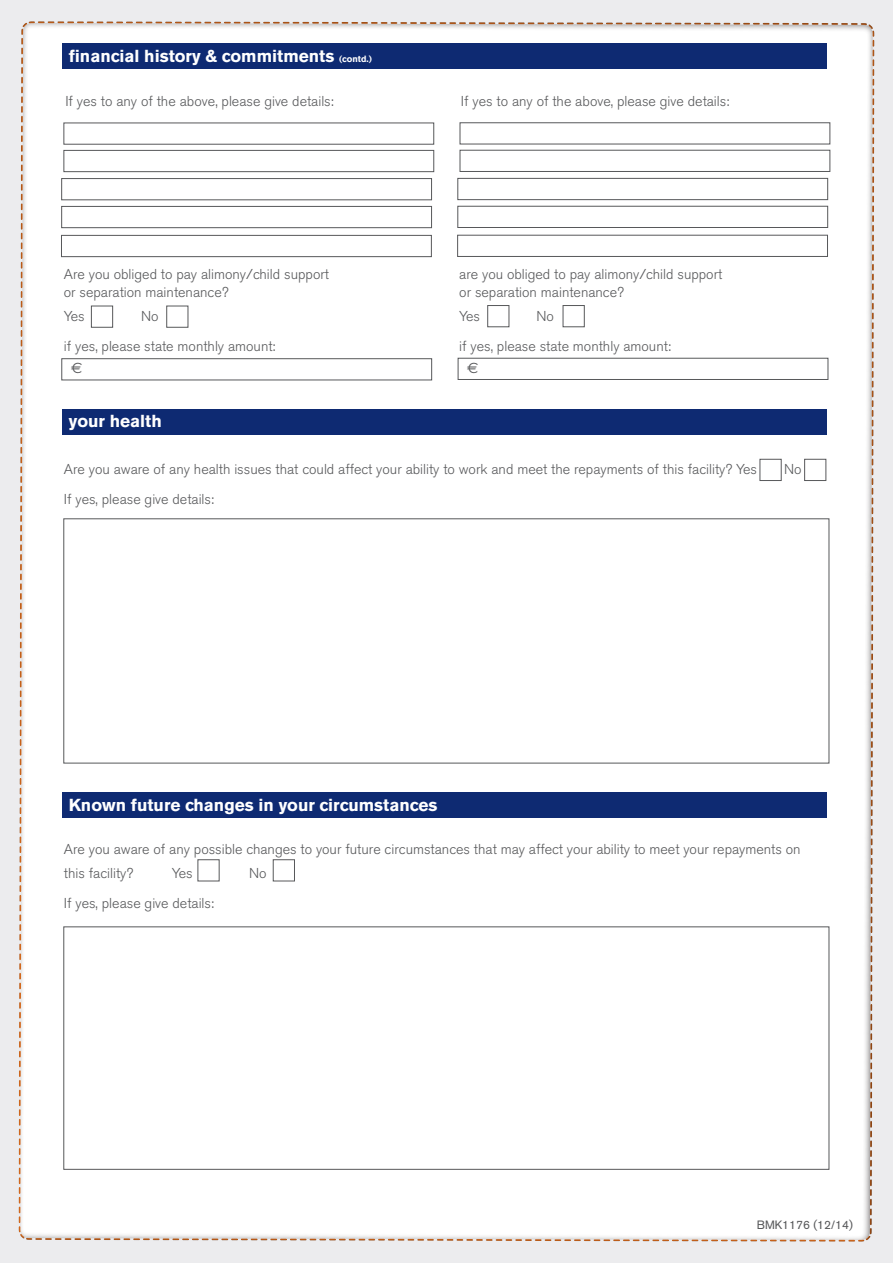
<style>
.page{position:relative;width:893px;height:1263px;background:#ececee}
.page>*{position:absolute;margin:0;border:0;box-sizing:border-box;transform-origin:0 0}
.t1{font:700 17.25px "Akzidenz Grotesk BE";color:#fff}
.t2{font:15px "Euro Sans";color:#57585a}
.t3{font:300 14.25px "Akzidenz Grotesk BE";color:#57585a}
.t4{font:12px "Akzidenz Grotesk BQ";color:#57585a}
.s1{font-size:9px}
</style>
<div class="page">
<div style="left:18px;top:21px;width:857px;height:1221px;background:#fff"></div>
<div style="left:62px;top:792px;width:765px;height:26px;background:#0e2a72"></div>
<div style="left:62px;top:410px;width:765px;height:25px;background:#0e2a72"></div>
<div style="left:62px;top:44px;width:765px;height:25px;background:#0e2a72"></div>
<svg style="left:61px;top:178px;width:767px;height:202px"></svg>
<svg style="left:63px;top:122px;width:767px;height:50px"></svg>
<svg style="left:759px;top:459px;width:67px;height:22px"></svg>
<svg style="left:197px;top:859px;width:98px;height:22px"></svg>
<p class="t1" style="left:69px;top:46px;width:305px">financial history &amp; commitments <span class="s1">(contd.)</span></p>
<p class="t3" style="left:65px;top:93px;width:270px">If yes to any of the above, please give details:</p>
<p class="t3" style="left:461px;top:93px;width:270px">If yes to any of the above, please give details:</p>
<p class="t3" style="left:64px;top:266px;width:267px">Are you obliged to pay alimony/child support</p>
<p class="t3" style="left:64px;top:284px;width:166px">or separation maintenance?</p>
<p class="t3" style="left:64px;top:308px;width:22px">Yes</p>
<p class="t3" style="left:141px;top:308px;width:19px">No</p>
<p class="t3" style="left:64px;top:338px;width:213px">if yes, please state monthly amount:</p>
<p class="t3" style="left:459px;top:266px;width:265px">are you obliged to pay alimony/child support</p>
<p class="t3" style="left:459px;top:284px;width:166px">or separation maintenance?</p>
<p class="t3" style="left:459px;top:308px;width:22px">Yes</p>
<p class="t3" style="left:536px;top:308px;width:19px">No</p>
<p class="t3" style="left:459px;top:338px;width:213px">if yes, please state monthly amount:</p>
<p class="t2" style="left:71px;top:359px;width:13px">€</p>
<p class="t2" style="left:467px;top:359px;width:13px">€</p>
<p class="t1" style="left:69px;top:411px;width:95px">your health</p>
<p class="t3" style="left:64px;top:461px;width:695px">Are you aware of any health issues that could affect your ability to work and meet the repayments of this facility? Yes</p>
<p class="t3" style="left:784px;top:461px;width:19px">No</p>
<p class="t3" style="left:64px;top:491px;width:152px">If yes, please give details:</p>
<p class="t1" style="left:69px;top:795px;width:370px">Known future changes in your circumstances</p>
<p class="t3" style="left:64px;top:841px;width:738px">Are you aware of any possible changes to your future circumstances that may affect your ability to meet your repayments on</p>
<p class="t3" style="left:64px;top:865px;width:71px">this facility?</p>
<p class="t3" style="left:172px;top:865px;width:22px">Yes</p>
<p class="t3" style="left:249px;top:865px;width:19px">No</p>
<p class="t3" style="left:64px;top:895px;width:152px">If yes, please give details:</p>
<p class="t4" style="left:757px;top:1218px;width:98px">BMK1176 (12/14)</p>
</div>
